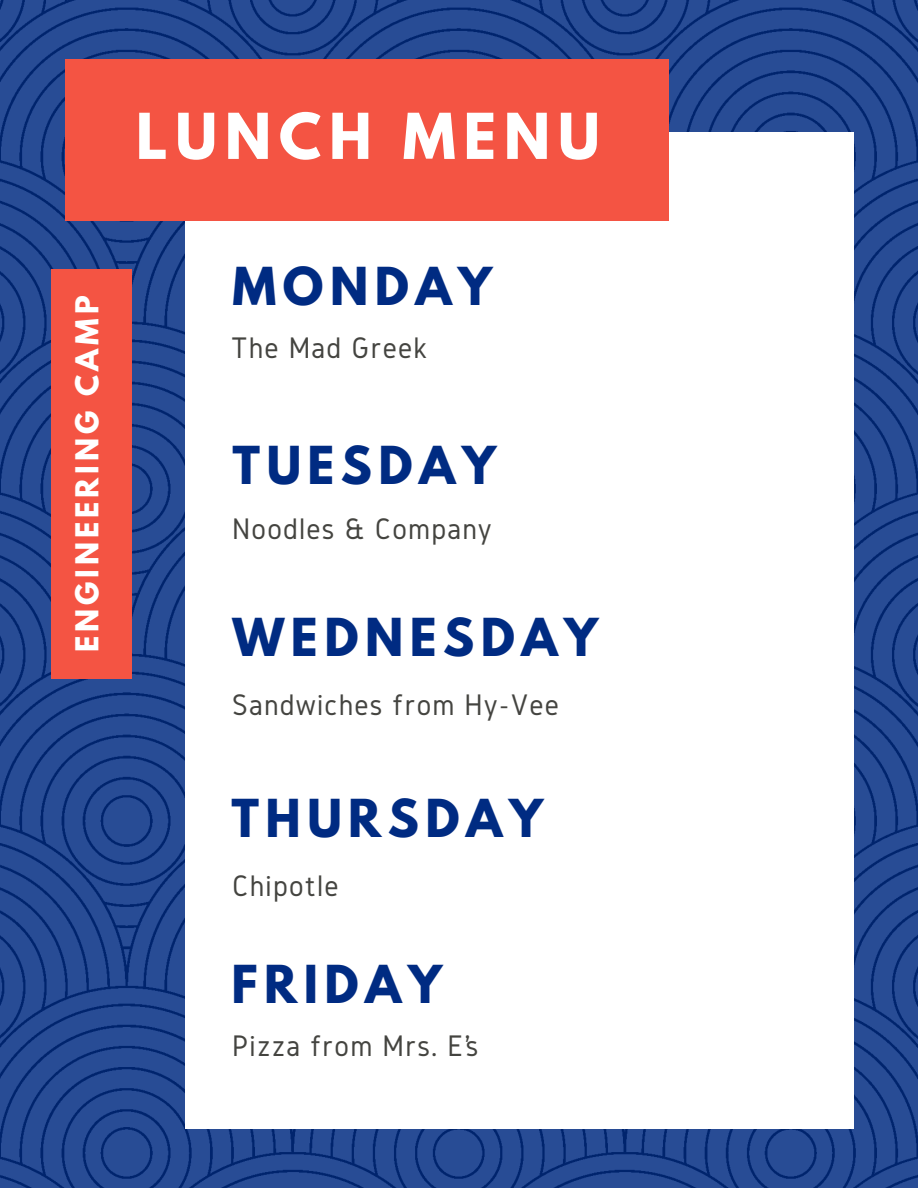
<style>
.page{position:relative;width:918px;height:1188px;background:#fff}
.page>*{position:absolute;margin:0;border:0;box-sizing:border-box;transform-origin:0 0}
.t1{font:700 55.95px "League Spartan";letter-spacing:.14em;color:#fff}
.t2{font:700 46.35px "League Spartan";letter-spacing:.14em;color:#002b82}
.t3{font:30.9px "Gidole";letter-spacing:.04em;color:#444440}
.t4{font:700 28.05px "League Spartan";letter-spacing:.14em;color:#fff}
</style>
<div class="page">
<img style="left:0;top:0;width:918px;height:1188px">
<div style="left:185px;top:132px;width:668px;height:996px;background:#fff"></div>
<div style="left:65px;top:59px;width:603px;height:161px;background:#f45443"></div>
<div style="left:52px;top:269px;width:79px;height:410px;background:#f45443"></div>
<p class="t1" style="left:136px;top:109px;width:465px">LUNCH MENU</p>
<h2 class="t4" style="left:73px;top:652px;width:358px;rotate:-90deg">ENGINEERING CAMP</h2>
<p class="t2" style="left:233px;top:264px;width:261px">MONDAY</p>
<h1 class="t3" style="left:231px;top:331px;width:198px">The Mad Greek</h1>
<p class="t2" style="left:233px;top:442px;width:265px">TUESDAY</p>
<p class="t3" style="left:232px;top:512px;width:261px">Noodles &amp; Company</p>
<h2 class="t2" style="left:233px;top:615px;width:367px">WEDNESDAY</h2>
<h2 class="t3" style="left:232px;top:688px;width:328px">Sandwiches from Hy-Vee</h2>
<p class="t2" style="left:231px;top:796px;width:313px">THURSDAY</p>
<p class="t3" style="left:232px;top:869px;width:108px">Chipotle</p>
<h2 class="t2" style="left:231px;top:961px;width:212px">FRIDAY</h2>
<h2 class="t3" style="left:232px;top:1029px;width:248px">Pizza from Mrs. E’s</h2>
</div>
